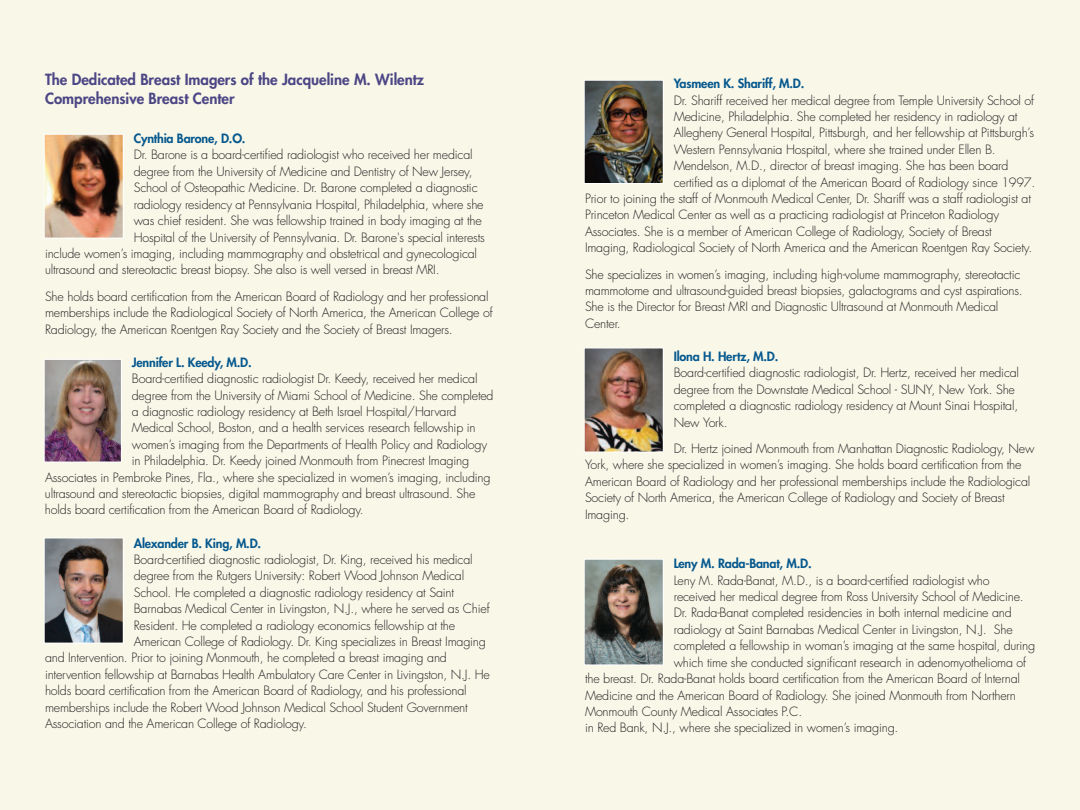
<style>
.page{position:relative;width:1080px;height:810px;background:#fff}
.page>*{position:absolute;margin:0;border:0;box-sizing:border-box;transform-origin:0 0}
.t1{font:800 15px/19.4px "Futura";color:#4c4685}
.t2{font:300 12.5px/16.4px "Futura";letter-spacing:-.015em;color:#231f20}
.t3{font:800 12.5px "Futura";letter-spacing:-.015em;color:#05588e}
</style>
<div class="page">
<div style="left:540px;top:0;width:540px;height:810px;background:#f8f7e8"></div>
<div style="left:0;top:0;width:540px;height:810px;background:#f8f7e8"></div>
<img style="left:46px;top:540px;width:76px;height:102px">
<div style="left:44px;top:538px;width:80px;height:106px;border:1px solid #fff"></div>
<img style="left:586px;top:350px;width:76px;height:100px">
<div style="left:584px;top:348px;width:80px;height:104px;border:1px solid #fff"></div>
<img style="left:586px;top:82px;width:76px;height:100px">
<div style="left:584px;top:80px;width:80px;height:104px;border:1px solid #fff"></div>
<img style="left:586px;top:561px;width:76px;height:102px">
<div style="left:584px;top:559px;width:80px;height:106px;border:1px solid #fff"></div>
<img style="left:46px;top:136px;width:76px;height:101px">
<div style="left:44px;top:134px;width:80px;height:105px;border:1px solid #fff"></div>
<img style="left:46px;top:361px;width:74px;height:99px">
<div style="left:44px;top:359px;width:78px;height:103px;border:1px solid #fff"></div>
<p class="t1" style="left:45px;top:70px;width:381px">The Dedicated Breast Imagers of the Jacqueline M. Wilentz<br>Comprehensive Breast Center</p>
<p class="t3" style="left:134px;top:132px;width:113px">Cynthia Barone, D.O.</p>
<p class="t2" style="left:134px;top:148px;width:340px">Dr. Barone is a board-certified radiologist who received her medical</p>
<p class="t2" style="left:134px;top:164px;width:341px">degree from the University of Medicine and Dentistry of New Jersey,</p>
<p class="t2" style="left:134px;top:181px;width:345px">School of Osteopathic Medicine. Dr. Barone completed a diagnostic</p>
<p class="t2" style="left:134px;top:197px;width:351px">radiology residency at Pennsylvania Hospital, Philadelphia, where she</p>
<p class="t2" style="left:134px;top:213px;width:350px">was chief resident. She was fellowship trained in body imaging at the</p>
<p class="t2" style="left:134px;top:230px;width:353px">Hospital of the University of Pennsylvania. Dr. Barone's special interests</p>
<p class="t2" style="left:45px;top:246px;width:434px">include women’s imaging, including mammography and obstetrical and gynecological</p>
<p class="t2" style="left:45px;top:263px;width:396px">ultrasound and stereotactic breast biopsy. She also is well versed in breast MRI.</p>
<p class="t2" style="left:45px;top:289px;width:449px">She holds board certification from the American Board of Radiology and her professional memberships include the Radiological Society of North America, the American College of<br>Radiology, the American Roentgen Ray Society and the Society of Breast Imagers.</p>
<p class="t3" style="left:132px;top:356px;width:121px">Jennifer L. Keedy, M.D.</p>
<p class="t2" style="left:132px;top:371px;width:347px">Board-certified diagnostic radiologist Dr. Keedy, received her medical</p>
<p class="t2" style="left:132px;top:388px;width:363px">degree from the University of Miami School of Medicine. She completed</p>
<p class="t2" style="left:132px;top:404px;width:326px">a diagnostic radiology residency at Beth Israel Hospital/Harvard</p>
<p class="t2" style="left:132px;top:421px;width:345px">Medical School, Boston, and a health services research fellowship in</p>
<p class="t2" style="left:132px;top:437px;width:357px">women’s imaging from the Departments of Health Policy and Radiology</p>
<p class="t2" style="left:132px;top:453px;width:339px">in Philadelphia. Dr. Keedy joined Monmouth from Pinecrest Imaging</p>
<p class="t2" style="left:45px;top:470px;width:447px">Associates in Pembroke Pines, Fla., where she specialized in women’s imaging, including</p>
<p class="t2" style="left:45px;top:486px;width:432px">ultrasound and stereotactic biopsies, digital mammography and breast ultrasound. She</p>
<p class="t2" style="left:45px;top:503px;width:320px">holds board certification from the American Board of Radiology.</p>
<p class="t3" style="left:134px;top:537px;width:129px">Alexander B. King, M.D.</p>
<p class="t2" style="left:134px;top:552px;width:340px">Board-certified diagnostic radiologist, Dr. King, received his medical</p>
<p class="t2" style="left:134px;top:569px;width:332px">degree from the Rutgers University: Robert Wood Johnson Medical</p>
<p class="t2" style="left:134px;top:585px;width:322px">School. He completed a diagnostic radiology residency at Saint</p>
<p class="t2" style="left:134px;top:601px;width:358px">Barnabas Medical Center in Livingston, N.J., where he served as Chief</p>
<p class="t2" style="left:134px;top:618px;width:323px">Resident. He completed a radiology economics fellowship at the</p>
<p class="t2" style="left:134px;top:634px;width:354px">American College of Radiology. Dr. King specializes in Breast Imaging</p>
<p class="t2" style="left:45px;top:651px;width:403px">and Intervention. Prior to joining Monmouth, he completed a breast imaging and</p>
<p class="t2" style="left:45px;top:667px;width:446px">intervention fellowship at Barnabas Health Ambulatory Care Center in Livingston, N.J. He</p>
<p class="t2" style="left:45px;top:684px;width:423px">holds board certification from the American Board of Radiology, and his professional</p>
<p class="t2" style="left:45px;top:700px;width:424px">memberships include the Robert Wood Johnson Medical School Student Government</p>
<p class="t2" style="left:45px;top:716px;width:264px">Association and the American College of Radiology.</p>
<p class="t3" style="left:674px;top:77px;width:132px">Yasmeen K. Shariff, M.D.</p>
<p class="t2" style="left:674px;top:93px;width:362px">Dr. Shariff received her medical degree from Temple University School of</p>
<p class="t2" style="left:674px;top:109px;width:345px">Medicine, Philadelphia. She completed her residency in radiology at</p>
<p class="t2" style="left:674px;top:126px;width:362px">Allegheny General Hospital, Pittsburgh, and her fellowship at Pittsburgh’s</p>
<p class="t2" style="left:674px;top:142px;width:324px">Western Pennsylvania Hospital, where she trained under Ellen B.</p>
<p class="t2" style="left:674px;top:158px;width:336px">Mendelson, M.D., director of breast imaging. She has been board</p>
<p class="t2" style="left:674px;top:175px;width:363px">certified as a diplomat of the American Board of Radiology since 1997.</p>
<p class="t2" style="left:585px;top:191px;width:448px">Prior to joining the staff of Monmouth Medical Center, Dr. Shariff was a staff radiologist at</p>
<p class="t2" style="left:585px;top:208px;width:416px">Princeton Medical Center as well as a practicing radiologist at Princeton Radiology</p>
<p class="t2" style="left:585px;top:224px;width:408px">Associates. She is a member of American College of Radiology, Society of Breast</p>
<p class="t2" style="left:585px;top:241px;width:449px">Imaging, Radiological Society of North America and the American Roentgen Ray Society.</p>
<p class="t2" style="left:585px;top:267px;width:439px">She specializes in women’s imaging, including high-volume mammography, stereotactic mammotome and ultrasound-guided breast biopsies, galactograms and cyst aspirations.<br>She is the Director for Breast MRI and Diagnostic Ultrasound at Monmouth Medical Center.</p>
<p class="t3" style="left:674px;top:350px;width:106px">Ilona H. Hertz, M.D.</p>
<p class="t2" style="left:674px;top:366px;width:347px">Board-certified diagnostic radiologist, Dr. Hertz, received her medical degree from the Downstate Medical School - SUNY, New York. She completed a diagnostic radiology residency at Mount Sinai Hospital, New York.</p>
<p class="t2" style="left:585px;top:441px;width:451px;text-indent:89px">Dr. Hertz joined Monmouth from Manhattan Diagnostic Radiology, New York, where she specialized in women’s imaging. She holds board certification from the American Board of Radiology and her professional memberships include the Radiological Society of North America, the American College of Radiology and Society of Breast Imaging.</p>
<p class="t3" style="left:674px;top:558px;width:139px">Leny M. Rada-Banat, M.D.</p>
<p class="t2" style="left:674px;top:573px;width:317px">Leny M. Rada-Banat, M.D., is a board-certified radiologist who</p>
<p class="t2" style="left:674px;top:589px;width:352px">received her medical degree from Ross University School of Medicine.</p>
<p class="t2" style="left:674px;top:606px;width:340px">Dr. Rada-Banat completed residencies in both internal medicine and</p>
<p class="t2" style="left:674px;top:622px;width:340px">radiology at Saint Barnabas Medical Center in Livingston, N.J. She</p>
<p class="t2" style="left:674px;top:639px;width:363px">completed a fellowship in woman’s imaging at the same hospital, during</p>
<p class="t2" style="left:674px;top:655px;width:354px">which time she conducted significant research in adenomyothelioma of</p>
<p class="t2" style="left:585px;top:671px;width:437px">the breast. Dr. Rada-Banat holds board certification from the American Board of Internal</p>
<p class="t2" style="left:585px;top:688px;width:433px">Medicine and the American Board of Radiology. She joined Monmouth from Northern</p>
<p class="t2" style="left:585px;top:704px;width:219px">Monmouth County Medical Associates P.C.</p>
<p class="t2" style="left:585px;top:721px;width:315px">in Red Bank, N.J., where she specialized in women’s imaging.</p>
</div>
